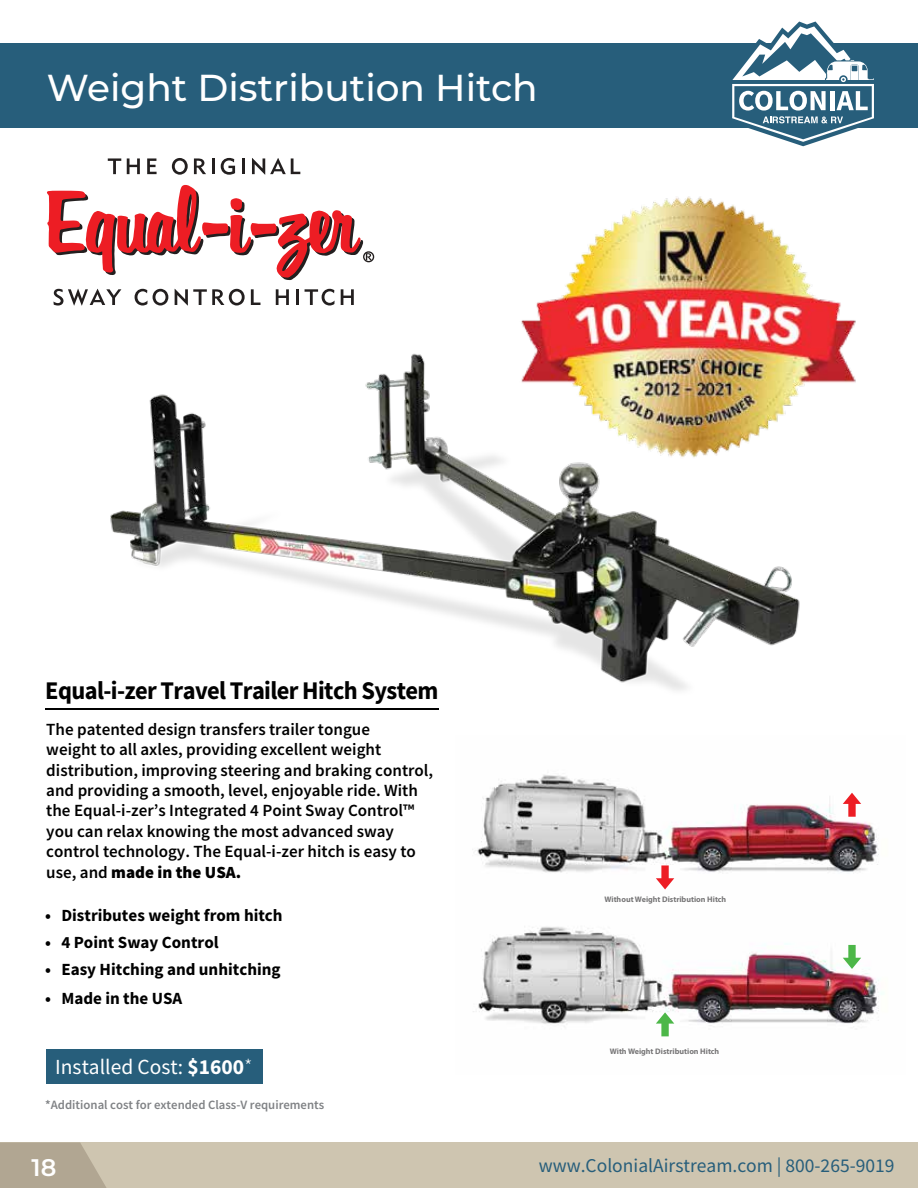
<style>
.page{position:relative;width:918px;height:1188px;background:#fff}
.page>*{position:absolute;margin:0;border:0;box-sizing:border-box;transform-origin:0 0}
.t1{font:500 37.5px "Montserrat";color:#fff}
.t2{font:700 25.5px "Source Sans Pro";letter-spacing:-.025em;color:#010101;scale:.96 1}
.t3{font:600 24px "Montserrat";color:#fff}
.t4{font:21.45px "Source Sans Pro";color:#fff}
.t5{font:19.5px "Source Sans Pro";color:#275e7b}
.t6{font:600 17.1px/20.4px "Source Sans Pro";color:#010101}
.t7{font:700 17.1px "Source Sans Pro";color:#010101}
.t8{font:600 12.75px "Source Sans Pro";color:#808285}
.t9{font:700 8.1px "Myriad Pro";color:#777677}
.s1{font-weight:900}
.s2{font-weight:700}
.s3{font-weight:300}
</style>
<div class="page">
<div style="left:0;top:43px;width:918px;height:85px;background:#275e7b"></div>
<svg style="left:732px;top:22px;width:142px;height:117px"></svg>
<div style="left:0;top:1142px;width:918px;height:46px;background:#cec5b0"></div>
<svg style="left:0;top:1142px;width:106px;height:46px"></svg>
<img style="left:45px;top:252px;width:755px;height:458px">
<div style="left:363px;top:251px;width:11px;height:11px;border:1px solid #231f1f;border-radius:50%"></div>
<svg style="left:108px;top:158px;width:13px;height:16px"></svg>
<svg style="left:127px;top:158px;width:13px;height:16px"></svg>
<svg style="left:147px;top:158px;width:10px;height:16px"></svg>
<svg style="left:172px;top:158px;width:16px;height:17px"></svg>
<svg style="left:194px;top:158px;width:12px;height:16px"></svg>
<svg style="left:212px;top:158px;width:2px;height:16px"></svg>
<svg style="left:221px;top:158px;width:14px;height:17px"></svg>
<hr style="left:242px;top:158px;width:3px;height:16px;background:#231f1f">
<svg style="left:252px;top:158px;width:48px;height:17px"></svg>
<svg style="left:47px;top:185px;width:325px;height:95px"></svg>
<svg style="left:341px;top:289px;width:13px;height:16px"></svg>
<svg style="left:135px;top:289px;width:33px;height:17px"></svg>
<svg style="left:53px;top:289px;width:68px;height:17px"></svg>
<hr style="left:296px;top:289px;width:3px;height:16px;background:#231f1f">
<svg style="left:175px;top:289px;width:70px;height:17px"></svg>
<svg style="left:276px;top:289px;width:13px;height:16px"></svg>
<svg style="left:251px;top:289px;width:9px;height:16px"></svg>
<svg style="left:305px;top:289px;width:30px;height:17px"></svg>
<img style="left:472px;top:774px;width:410px;height:263px">
<svg style="left:843px;top:945px;width:18px;height:24px"></svg>
<svg style="left:843px;top:793px;width:18px;height:24px"></svg>
<svg style="left:656px;top:1012px;width:18px;height:24px"></svg>
<svg style="left:656px;top:865px;width:18px;height:24px"></svg>
<div style="left:46px;top:1049px;width:216px;height:35px;background:#275e7b"></div>
<img style="left:499px;top:139px;width:357px;height:375px">
<h1 class="t1" style="left:47px;top:61px;width:492px">Weight Distribution Hitch</h1>
<h2 class="t2" style="left:45px;top:673px;width:411px">Equal-i-zer Travel Trailer Hitch System</h2>
<p class="t6" style="left:46px;top:719px;width:388px">The patented design transfers trailer tongue<br>weight to all axles, providing excellent weight distribution, improving steering and braking control, and providing a smooth, level, enjoyable ride. With the Equal-i-zer’s Integrated 4 Point Sway Control™ you can relax knowing the most advanced sway control technology. The Equal-i-zer hitch is easy to use, and <span class="s1">made in the USA.</span></p>
<p class="t7" style="left:45px;top:903px;width:239px">• Distributes weight from hitch</p>
<p class="t7" style="left:45px;top:930px;width:175px">• 4 Point Sway Control</p>
<p class="t7" style="left:45px;top:957px;width:237px">• Easy Hitching and unhitching</p>
<p class="t7" style="left:45px;top:987px;width:139px">• Made in the USA</p>
<p class="t4" style="left:55px;top:1053px;width:199px">Installed Cost: <span class="s2">$1600</span><span class="s3">*</span></p>
<p class="t8" style="left:45px;top:1096px;width:281px">*Additional cost for extended Class-V requirements</p>
<p class="t9" style="left:605px;top:894px;width:123px">Without Weight Distribution Hitch</p>
<p class="t9" style="left:610px;top:1046px;width:111px">With Weight Distribution Hitch</p>
<h3 class="t3" style="left:32px;top:1150px;width:26px">18</h3>
<p class="t5" style="left:539px;top:1153px;width:357px">www.ColonialAirstream.com | 800-265-9019</p>
</div>
